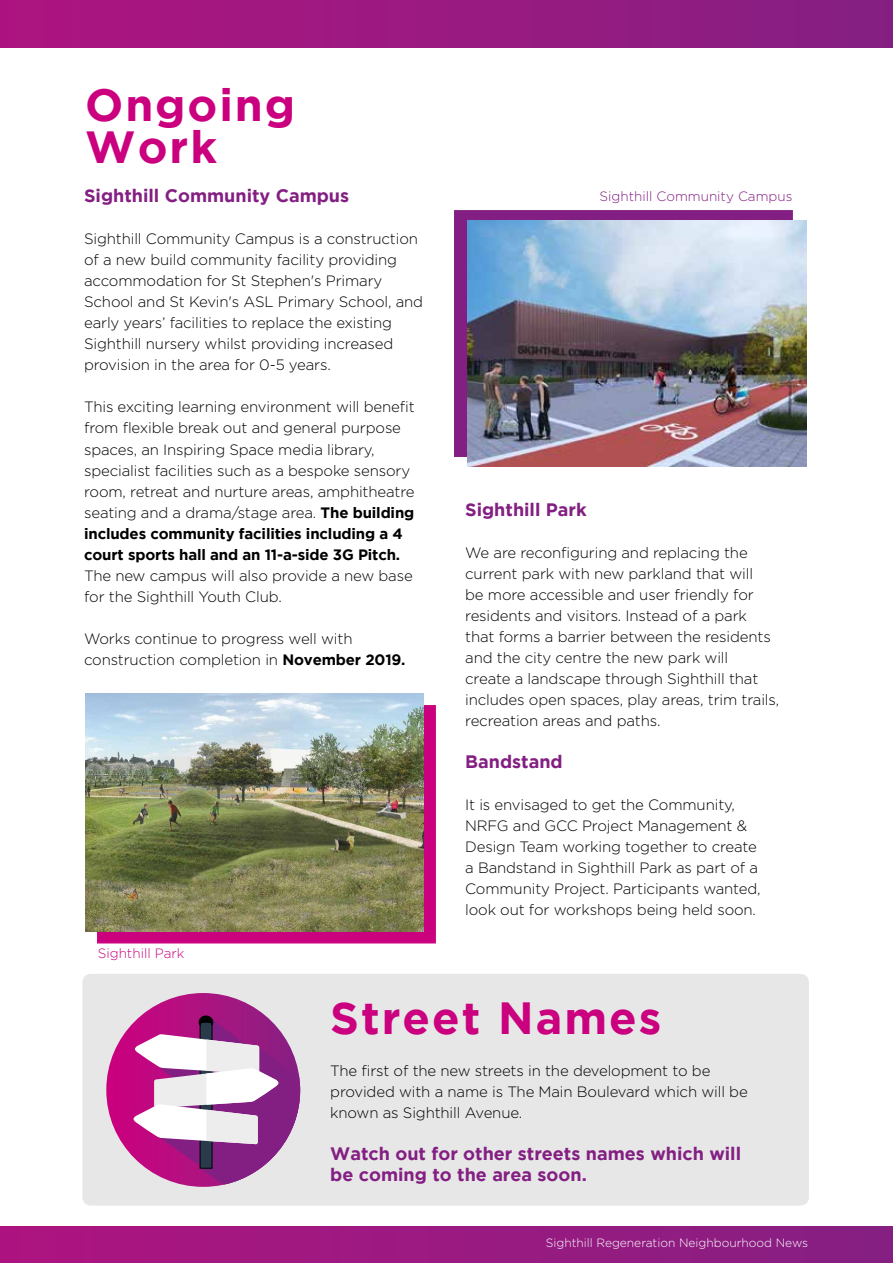
<style>
.page{position:relative;width:893px;height:1263px;background:#fff}
.page>*{position:absolute;margin:0;border:0;box-sizing:border-box;transform-origin:0 0}
.t1{font:700 45px/42px "Gotham";letter-spacing:.045em;color:#ca007f}
.t2{font:700 18px/21px "Gotham";color:#831f82}
.t3{font:300 15px/21px "Gotham";letter-spacing:-.01em;color:#000}
.t4{font:300 13.5px "Gotham";color:#831f82}
.t5{font:300 13.5px "Gotham";color:#ca007f}
.t6{font:300 12px "Gotham";color:#fff}
.s1{font-weight:700}
</style>
<div class="page">
<div style="left:0;top:1227px;width:893px;height:36px;background:linear-gradient(to right,#ae1480,#861f82)"></div>
<div style="left:0;top:0;width:893px;height:47px;background:linear-gradient(to right,#ae1480,#852082)"></div>
<div style="left:82px;top:974px;width:727px;height:231px;background:#e7e7e7;border-radius:9px"></div>
<div style="left:454px;top:210px;width:339px;height:247px;background:#831f82"></div>
<img style="left:468px;top:220px;width:338px;height:247px">
<div style="left:97px;top:705px;width:339px;height:238px;background:#ca007f"></div>
<img style="left:85px;top:693px;width:339px;height:238px">
<svg style="left:106px;top:993px;width:194px;height:194px"></svg>
<svg style="left:133px;top:1016px;width:167px;height:169px"></svg>
<h1 class="t1" style="left:85px;top:83px;width:212px">Ongoing<br>Work</h1>
<p class="t2" style="left:84px;top:185px;width:267px">Sighthill Community Campus</p>
<p class="t3" style="left:84px;top:228px;width:341px">Sighthill Community Campus is a construction of a new build community facility providing accommodation for St Stephen's Primary School and St Kevin's ASL Primary School, and early years’ facilities to replace the existing Sighthill nursery whilst providing increased provision in the area for 0-5 years.</p>
<p class="t3" style="left:84px;top:396px;width:332px">This exciting learning environment will benefit from flexible break out and general purpose spaces, an Inspiring Space media library, specialist facilities such as a bespoke sensory room, retreat and nurture areas, amphitheatre seating and a drama/stage area. <span class="s1">The building includes community facilities including a 4 court sports hall and an 11-a-side 3G Pitch.</span></p>
<p class="t3" style="left:84px;top:564px;width:330px">The new campus will also provide a new base for the Sighthill Youth Club.</p>
<p class="t3" style="left:84px;top:627px;width:323px">Works continue to progress well with construction completion in <span class="s1">November 2019.</span></p>
<p class="t5" style="left:98px;top:946px;width:88px">Sighthill Park</p>
<p class="t4" style="left:600px;top:189px;width:194px">Sighthill Community Campus</p>
<p class="t2" style="left:465px;top:499px;width:123px">Sighthill Park</p>
<p class="t3" style="left:465px;top:542px;width:316px">We are reconfiguring and replacing the current park with new parkland that will<br>be more accessible and user friendly for residents and visitors. Instead of a park that forms a barrier between the residents and the city centre the new park will<br>create a landscape through Sighthill that includes open spaces, play areas, trim trails, recreation areas and paths.</p>
<p class="t2" style="left:465px;top:751px;width:99px">Bandstand</p>
<p class="t3" style="left:465px;top:794px;width:297px">It is envisaged to get the Community, NRFG and GCC Project Management &amp; Design Team working together to create a Bandstand in Sighthill Park as part of a Community Project. Participants wanted, look out for workshops being held soon.</p>
<h1 class="t1" style="left:330px;top:996px;width:333px">Street Names</h1>
<p class="t3" style="left:330px;top:1060px;width:419px">The first of the new streets in the development to be provided with a name is The Main Boulevard which will be known as Sighthill Avenue.</p>
<p class="t2" style="left:330px;top:1143px;width:412px">Watch out for other streets names which will be coming to the area soon.</p>
<p class="t6" style="left:546px;top:1236px;width:264px">Sighthill Regeneration Neighbourhood News</p>
</div>
